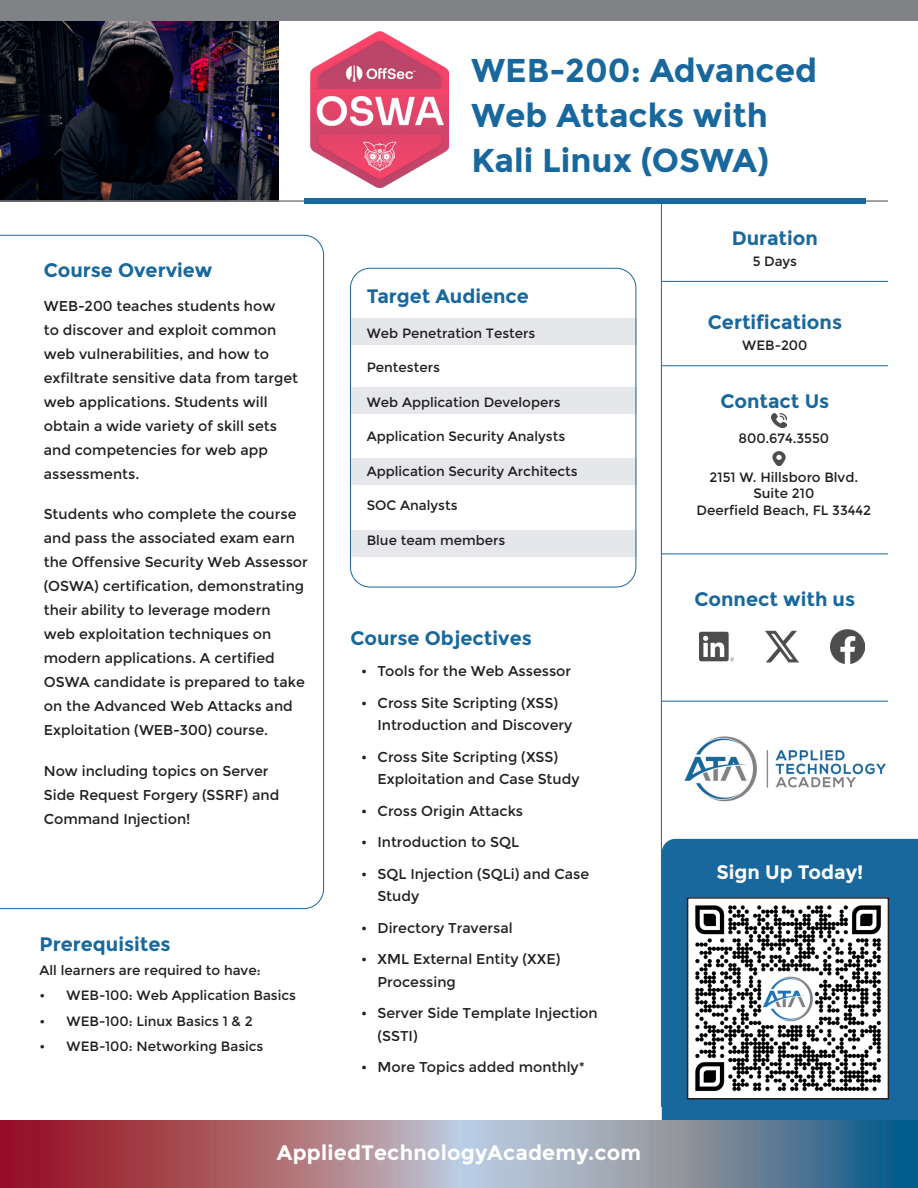
<style>
.page{position:relative;width:918px;height:1188px;background:#fff}
.page>*{position:absolute;margin:0;border:0;box-sizing:border-box;transform-origin:0 0}
.t1{font:700 33px/45px "Montserrat";color:#18689d}
.t2{font:700 21px "Montserrat";letter-spacing:.01em;color:#fff}
.t3{font:700 19.5px "Montserrat";color:#18689d}
.t4{font:700 19.5px "Montserrat";color:#fff}
.t5{font:14.25px/24px "Montserrat";color:#231f20}
.t6{font:13.5px/16.5px "Montserrat";color:#231f20;text-align:center}
</style>
<div class="page">
<img style="left:311px;top:31px;width:137px;height:158px">
<div style="left:350px;top:319px;width:286px;height:26px;background:#e6e7ea"></div>
<div style="left:350px;top:388px;width:286px;height:26px;background:#e6e7ea"></div>
<div style="left:350px;top:459px;width:286px;height:26px;background:#e6e7ea"></div>
<div style="left:350px;top:530px;width:286px;height:26px;background:#e6e7ea"></div>
<div style="left:662px;top:839px;width:256px;height:281px;background:#18689d"></div>
<img style="left:0;top:21px;width:279px;height:179px">
<div style="left:0;top:0;width:918px;height:21px;background:#818285"></div>
<hr style="left:661px;top:203px;width:1px;height:904px;background:#18689d">
<svg style="left:0;top:1120px;width:918px;height:68px;background:#90798a"></svg>
<img style="left:699px;top:631px;width:34px;height:31px">
<img style="left:765px;top:630px;width:34px;height:33px">
<img style="left:831px;top:629px;width:34px;height:34px">
<img style="left:684px;top:736px;width:202px;height:66px">
<hr style="left:0;top:200px;width:888px;height:2px;background:#818285">
<div style="left:305px;top:198px;width:561px;height:6px;background:#18689d"></div>
<hr style="left:662px;top:281px;width:226px;height:1px;background:#18689d">
<hr style="left:662px;top:365px;width:226px;height:1px;background:#18689d">
<hr style="left:662px;top:554px;width:226px;height:1px;background:#18689d">
<hr style="left:662px;top:701px;width:226px;height:1px;background:#18689d">
<div style="left:350px;top:268px;width:286px;height:319px;border:1px solid #18689d;border-radius:20px"></div>
<svg style="left:0;top:235px;width:324px;height:674px"></svg>
<img style="left:772px;top:414px;width:14px;height:14px">
<img style="left:772px;top:452px;width:14px;height:14px">
<img style="left:690px;top:900px;width:196px;height:197px">
<div style="left:687px;top:897px;width:202px;height:203px;border:2px solid #231f20"></div>
<p class="t3" style="left:44px;top:258px;width:170px">Course Overview</p>
<p class="t5" style="left:44px;top:294px;width:256px">WEB-200 teaches students how<br>to discover and exploit common web vulnerabilities, and how to exfiltrate sensitive data from target web applications. Students will obtain a wide variety of skill sets and competencies for web app assessments.</p>
<p class="t5" style="left:44px;top:502px;width:266px">Students who complete the course and pass the associated exam earn the Offensive Security Web Assessor (OSWA) certification, demonstrating their ability to leverage modern<br>web exploitation techniques on modern applications. A certified OSWA candidate is prepared to take on the Advanced Web Attacks and Exploitation (WEB-300) course.</p>
<p class="t5" style="left:44px;top:759px;width:237px">Now including topics on Server<br>Side Request Forgery (SSRF) and<br>Command Injection!</p>
<p class="t3" style="left:40px;top:932px;width:133px">Prerequisites</p>
<p class="t6" style="left:40px;top:962px;width:223px">All learners are required to have:</p>
<p class="t6" style="left:40px;top:987px;width:258px">• WEB-100: Web Application Basics</p>
<p class="t6" style="left:40px;top:1013px;width:215px">• WEB-100: Linux Basics 1 &amp; 2</p>
<p class="t6" style="left:40px;top:1038px;width:225px">• WEB-100: Networking Basics</p>
<p class="t1" style="left:472px;top:48px;width:347px">WEB-200: Advanced<br>Web Attacks with<br>Kali Linux (OSWA)</p>
<p class="t3" style="left:367px;top:285px;width:164px">Target Audience</p>
<p class="t6" style="left:367px;top:325px;width:170px">Web Penetration Testers</p>
<p class="t6" style="left:367px;top:360px;width:75px">Pentesters</p>
<p class="t6" style="left:367px;top:394px;width:195px">Web Application Developers</p>
<p class="t6" style="left:367px;top:429px;width:200px">Application Security Analysts</p>
<p class="t6" style="left:367px;top:463px;width:212px">Application Security Architects</p>
<p class="t6" style="left:367px;top:498px;width:92px">SOC Analysts</p>
<p class="t6" style="left:367px;top:532px;width:140px">Blue team members</p>
<p class="t3" style="left:351px;top:626px;width:183px">Course Objectives</p>
<p class="t5" style="left:361px;top:659px;width:212px">• Tools for the Web Assessor</p>
<p class="t5" style="left:378px;top:692px;width:196px;line-height:22.5px;text-indent:-16px">• Cross Site Scripting (XSS)<br>Introduction and Discovery</p>
<p class="t5" style="left:378px;top:746px;width:203px;line-height:22.5px;text-indent:-16px">• Cross Site Scripting (XSS)<br>Exploitation and Case Study</p>
<p class="t5" style="left:361px;top:799px;width:164px">• Cross Origin Attacks</p>
<p class="t5" style="left:361px;top:830px;width:160px">• Introduction to SQL</p>
<p class="t5" style="left:378px;top:863px;width:213px;line-height:22.5px;text-indent:-16px">• SQL Injection (SQLi) and Case<br>Study</p>
<p class="t5" style="left:361px;top:916px;width:153px">• Directory Traversal</p>
<p class="t5" style="left:378px;top:948px;width:184px;line-height:22.5px;text-indent:-16px">• XML External Entity (XXE)<br>Processing</p>
<p class="t5" style="left:378px;top:1002px;width:222px;line-height:22.5px;text-indent:-16px">• Server Side Template Injection (SSTI)</p>
<p class="t5" style="left:361px;top:1055px;width:226px">• More Topics added monthly*</p>
<p class="t3" style="left:732px;top:226px;width:88px">Duration</p>
<p class="t6" style="left:753px;top:253px;width:46px">5 Days</p>
<p class="t3" style="left:708px;top:310px;width:136px">Certifications</p>
<p class="t6" style="left:742px;top:337px;width:67px">WEB-200</p>
<p class="t3" style="left:721px;top:390px;width:110px">Contact Us</p>
<p class="t6" style="left:739px;top:430px;width:92px">800.674.3550</p>
<p class="t6" style="left:697px;top:469px;width:176px">2151 W. Hillsboro Blvd.<br>Suite 210<br>Deerfield Beach, FL 33442</p>
<p class="t3" style="left:695px;top:588px;width:162px">Connect with us</p>
<p class="t4" style="left:716px;top:861px;width:148px">Sign Up Today!</p>
<p class="t2" style="left:277px;top:1140px;width:366px">AppliedTechnologyAcademy.com</p>
</div>
